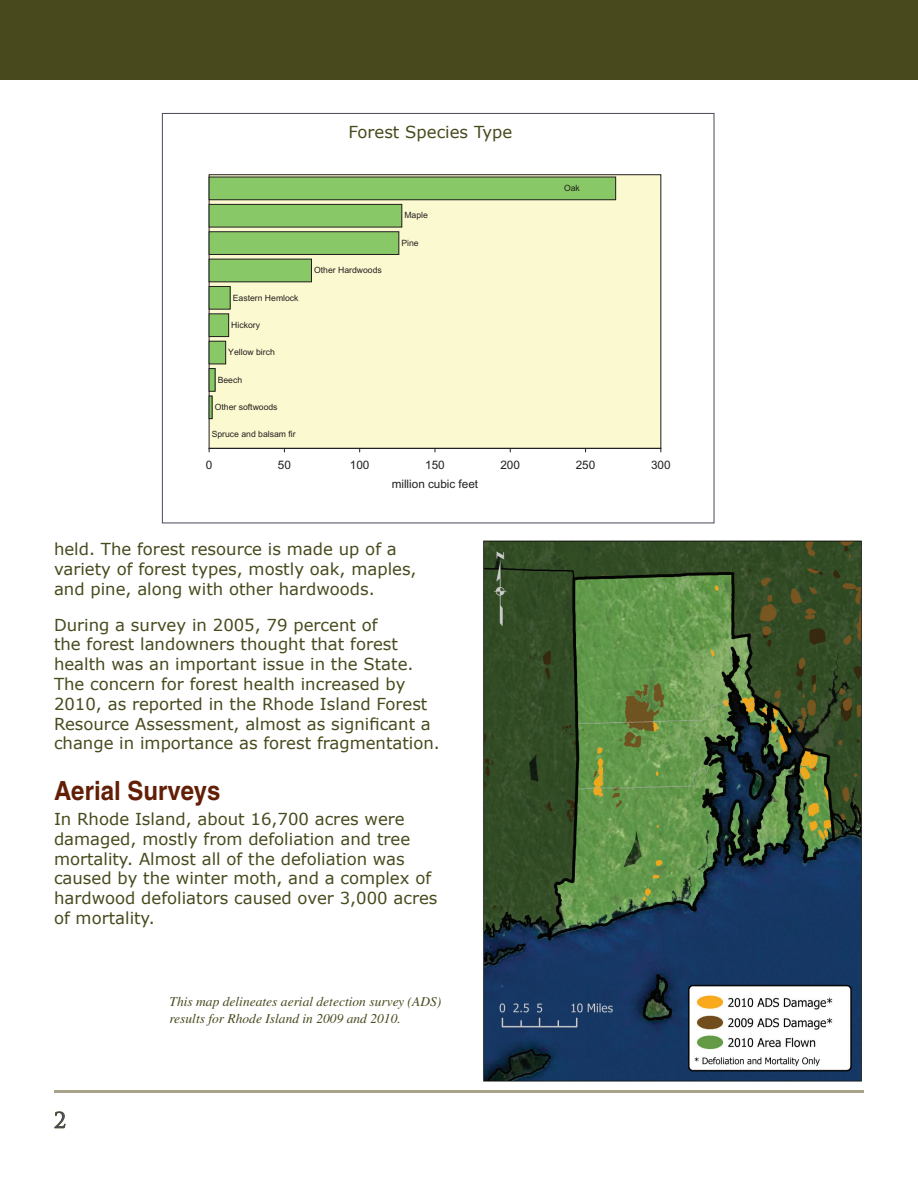
<style>
.page{position:relative;width:918px;height:1188px;background:#fff}
.page>*{position:absolute;margin:0;border:0;box-sizing:border-box;transform-origin:0 0}
.t1{font:700 26.4px "Helvetica";color:#621f06;scale:.91 1}
.t2{font:21px "Trajan Pro";color:#48495a}
.t3{font:16.5px/19.8px "Verdana";color:#484a1d}
.t4{font:italic 13.5px/16.2px "Times";color:#484a1d}
.t5{font:11.7px "Arial";color:#231f20}
.t6{font:8.7px "Arial";color:#231f20}
</style>
<div class="page">
<div style="left:0;top:0;width:918px;height:79px;background:#484a1d"></div>
<svg style="left:54px;top:1111px;width:12px;height:18px"></svg>
<hr style="left:54px;top:1090px;width:810px;height:3px;background:#a7a48b">
<div style="left:209px;top:175px;width:452px;height:273px;background:#fbf9cf"></div>
<div style="left:209px;top:369px;width:6px;height:22px;background:#89c866"></div>
<div style="left:209px;top:341px;width:17px;height:23px;background:#89c866"></div>
<div style="left:209px;top:341px;width:17px;height:23px;border:1px solid #231f20"></div>
<div style="left:209px;top:314px;width:20px;height:23px;background:#89c866"></div>
<div style="left:209px;top:313px;width:20px;height:24px;border:1px solid #231f20"></div>
<div style="left:209px;top:286px;width:21px;height:23px;background:#89c866"></div>
<div style="left:209px;top:286px;width:22px;height:24px;border:1px solid #231f20"></div>
<div style="left:209px;top:259px;width:102px;height:23px;background:#89c866"></div>
<div style="left:209px;top:259px;width:103px;height:23px;border:1px solid #231f20"></div>
<div style="left:209px;top:232px;width:190px;height:22px;background:#89c866"></div>
<div style="left:209px;top:231px;width:190px;height:24px;border:1px solid #231f20"></div>
<div style="left:209px;top:204px;width:193px;height:23px;background:#89c866"></div>
<div style="left:209px;top:204px;width:193px;height:23px;border:1px solid #231f20"></div>
<div style="left:209px;top:177px;width:407px;height:23px;background:#89c866"></div>
<div style="left:209px;top:177px;width:407px;height:23px;border:1px solid #231f20"></div>
<hr style="left:209px;top:448px;width:452px;height:1px;background:#231f20">
<img style="left:483px;top:540px;width:379px;height:542px">
<p class="t3" style="left:348px;top:122px;width:166px">Forest Species Type</p>
<p class="t6" style="left:233px;top:293px;width:67px">Eastern Hemlock</p>
<p class="t6" style="left:231px;top:320px;width:30px">Hickory</p>
<p class="t6" style="left:228px;top:347px;width:48px">Yellow birch</p>
<p class="t6" style="left:218px;top:375px;width:26px">Beech</p>
<p class="t6" style="left:215px;top:402px;width:64px">Other softwoods</p>
<p class="t6" style="left:212px;top:429px;width:86px">Spruce and balsam fir</p>
<p class="t6" style="left:314px;top:265px;width:69px">Other Hardwoods</p>
<p class="t6" style="left:404px;top:210px;width:25px">Maple</p>
<p class="t6" style="left:401px;top:238px;width:19px">Pine</p>
<p class="t6" style="left:564px;top:183px;width:17px">Oak</p>
<p class="t5" style="left:206px;top:458px;width:8px">0</p>
<p class="t5" style="left:278px;top:458px;width:15px">50</p>
<p class="t5" style="left:350px;top:458px;width:21px">100</p>
<p class="t5" style="left:425px;top:458px;width:21px">150</p>
<p class="t5" style="left:500px;top:458px;width:21px">200</p>
<p class="t5" style="left:576px;top:458px;width:21px">250</p>
<p class="t5" style="left:651px;top:458px;width:21px">300</p>
<p class="t5" style="left:392px;top:477px;width:88px">million cubic feet</p>
<p class="t3" style="left:54px;top:539px;width:364px">held. The forest resource is made up of a variety of forest types, mostly oak, maples, and pine, along with other hardwoods.</p>
<p class="t3" style="left:54px;top:614px;width:387px">During a survey in 2005, 79 percent of<br>the forest landowners thought that forest health was an important issue in the State.<br>The concern for forest health increased by 2010, as reported in the Rhode Island Forest Resource Assessment, almost as significant a change in importance as forest fragmentation.</p>
<h1 class="t1" style="left:54px;top:774px;width:185px">Aerial Surveys</h1>
<p class="t3" style="left:54px;top:809px;width:385px">In Rhode Island, about 16,700 acres were damaged, mostly from defoliation and tree mortality. Almost all of the defoliation was caused by the winter moth, and a complex of hardwood defoliators caused over 3,000 acres of mortality.</p>
<p class="t2" style="left:54px;top:1107px;width:13px">2</p>
<p class="t4" style="left:170px;top:994px;width:273px">This map delineates aerial detection survey (ADS) results for Rhode Island in 2009 and 2010.</p>
</div>
